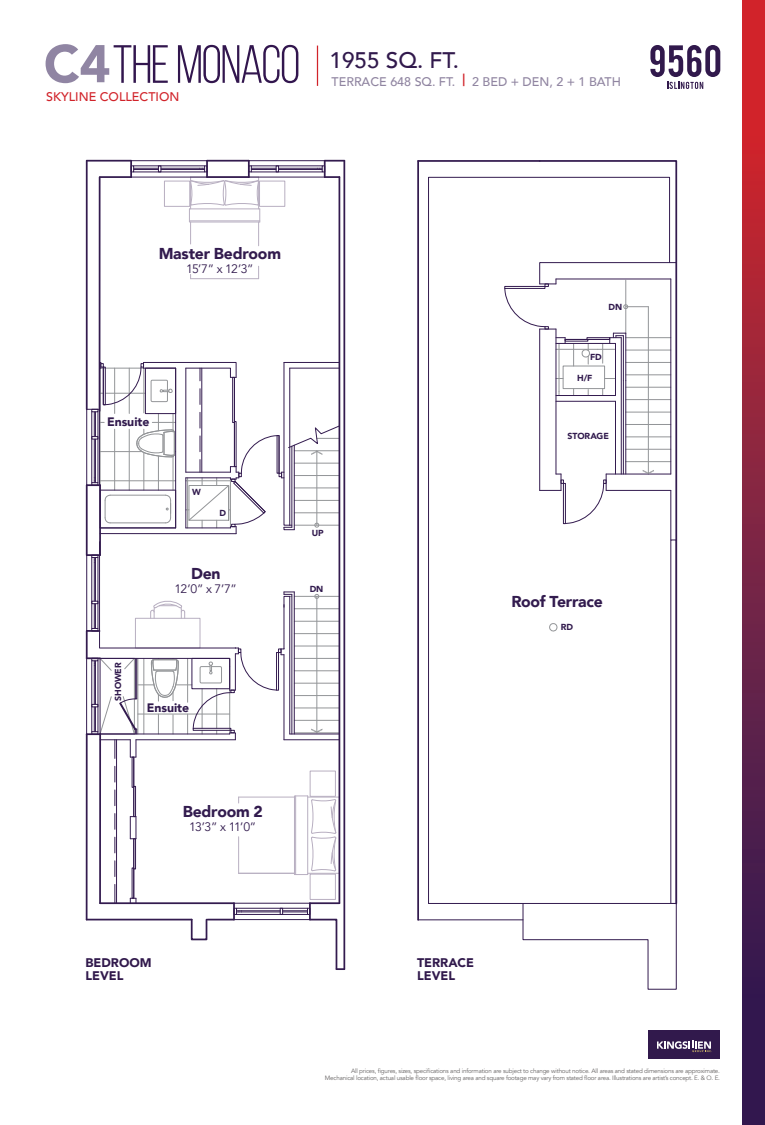
<style>
.page{position:relative;width:765px;height:1125px;background:#fff}
.page>*{position:absolute;margin:0;border:0;box-sizing:border-box;transform-origin:0 0}
.t1{font:53.75px "Bebas Neue";letter-spacing:-.03em;color:#32164e}
.t2{font:500 22.5px "Avenir";color:#31194c}
.t3{font:900 15.75px "Avenir";letter-spacing:-.015em;color:#321b4e}
.t4{font:500 12.5px "Avenir";color:#9085a1}
.t5{font:900 12.5px/13.8px "Avenir";color:#31194c}
.t6{font:500 12.5px "Avenir";color:#d1232a}
.t7{font:12.25px "Avenir";letter-spacing:-.07em;color:#321b4e}
.t8{font:900 12.25px "Avenir";letter-spacing:-.005em;color:#321b4e}
.t9{font:900 8.75px "Avenir";letter-spacing:-.01em;color:#321b4e}
.t10{font:6.25px/7.5px "Avenir";letter-spacing:-.03em;color:#676464;text-align:right}
.s1{font-family:"Avenir";font-weight:900;font-size:52.5px;color:#9085a3}
</style>
<div class="page">
<hr style="left:418px;top:160px;width:122px;height:2px;background:#331b4f">
<hr style="left:417px;top:161px;width:2px;height:759px;background:#331b4f">
<svg style="left:428px;top:176px;width:110px;height:728px"></svg>
<svg style="left:504px;top:262px;width:34px;height:104px"></svg>
<hr style="left:418px;top:919px;width:105px;height:1px;background:#331b4f">
<svg style="left:522px;top:903px;width:155px;height:87px"></svg>
<svg style="left:538px;top:160px;width:140px;height:745px"></svg>
<hr style="left:429px;top:903px;width:94px;height:1px;background:#331b4f">
<div style="left:310px;top:771px;width:26px;height:26px;border:1px solid #b8afc1"></div>
<div style="left:310px;top:874px;width:26px;height:26px;border:1px solid #b8afc1"></div>
<hr style="left:239px;top:873px;width:55px;height:1px;background:#b8afc1">
<hr style="left:308px;top:873px;width:31px;height:1px;background:#b8afc1">
<hr style="left:239px;top:797px;width:55px;height:1px;background:#b8afc1">
<hr style="left:308px;top:797px;width:31px;height:1px;background:#b8afc1">
<hr style="left:238px;top:837px;width:1px;height:36px;background:#b8afc1">
<svg style="left:294px;top:795px;width:42px;height:80px"></svg>
<hr style="left:191px;top:278px;width:68px;height:1px;background:#b8afc1">
<svg style="left:258px;top:266px;width:1px;height:12px"></svg>
<div style="left:164px;top:181px;width:26px;height:26px;border:1px solid #b8afc1"></div>
<div style="left:259px;top:181px;width:26px;height:26px;border:1px solid #b8afc1"></div>
<svg style="left:314px;top:594px;width:6px;height:5px"></svg>
<hr style="left:317px;top:596px;width:1px;height:137px;background:#939598">
<hr style="left:294px;top:708px;width:45px;height:1px;background:#939598">
<hr style="left:294px;top:733px;width:45px;height:1px;background:#939598">
<hr style="left:294px;top:695px;width:45px;height:1px;background:#939598">
<hr style="left:294px;top:683px;width:45px;height:1px;background:#939598">
<hr style="left:294px;top:670px;width:45px;height:1px;background:#939598">
<hr style="left:294px;top:658px;width:45px;height:1px;background:#939598">
<hr style="left:294px;top:646px;width:45px;height:1px;background:#939598">
<hr style="left:294px;top:633px;width:45px;height:1px;background:#939598">
<hr style="left:294px;top:621px;width:45px;height:1px;background:#939598">
<hr style="left:294px;top:608px;width:45px;height:1px;background:#939598">
<hr style="left:294px;top:596px;width:45px;height:1px;background:#939598">
<hr style="left:294px;top:720px;width:45px;height:1px;background:#939598">
<hr style="left:100px;top:176px;width:31px;height:2px;background:#331b4f">
<hr style="left:249px;top:177px;width:76px;height:1px;background:#331b4f">
<hr style="left:249px;top:160px;width:76px;height:1px;background:#331b4f">
<hr style="left:131px;top:177px;width:76px;height:1px;background:#331b4f">
<hr style="left:131px;top:160px;width:76px;height:1px;background:#331b4f">
<hr style="left:207px;top:160px;width:42px;height:2px;background:#331b4f">
<hr style="left:87px;top:160px;width:44px;height:2px;background:#331b4f">
<hr style="left:290px;top:734px;width:49px;height:1px;background:#331b4f">
<hr style="left:294px;top:592px;width:1px;height:142px;background:#331b4f">
<svg style="left:311px;top:729px;width:11px;height:4px"></svg>
<hr style="left:339px;top:177px;width:1px;height:726px;background:#331b4f">
<hr style="left:343px;top:161px;width:2px;height:808px;background:#331b4f">
<hr style="left:86px;top:734px;width:2px;height:186px;background:#331b4f">
<hr style="left:86px;top:631px;width:2px;height:27px;background:#331b4f">
<hr style="left:86px;top:485px;width:2px;height:70px;background:#331b4f">
<hr style="left:86px;top:161px;width:2px;height:248px;background:#331b4f">
<hr style="left:99px;top:734px;width:2px;height:169px;background:#331b4f">
<hr style="left:99px;top:485px;width:2px;height:70px;background:#331b4f">
<hr style="left:99px;top:177px;width:2px;height:234px;background:#331b4f">
<hr style="left:310px;top:902px;width:29px;height:2px;background:#331b4f">
<hr style="left:100px;top:902px;width:134px;height:2px;background:#331b4f">
<hr style="left:87px;top:919px;width:105px;height:1px;background:#331b4f">
<hr style="left:279px;top:169px;width:38px;height:1px;background:#331b4f">
<hr style="left:279px;top:168px;width:38px;height:1px;background:#331b4f">
<hr style="left:251px;top:165px;width:71px;height:1px;background:#331b4f">
<hr style="left:251px;top:171px;width:71px;height:1px;background:#331b4f">
<hr style="left:161px;top:169px;width:39px;height:1px;background:#331b4f">
<hr style="left:161px;top:168px;width:39px;height:1px;background:#331b4f">
<svg style="left:130px;top:161px;width:31px;height:16px"></svg>
<hr style="left:134px;top:165px;width:71px;height:1px;background:#331b4f">
<hr style="left:134px;top:171px;width:71px;height:1px;background:#331b4f">
<svg style="left:189px;top:161px;width:90px;height:85px"></svg>
<hr style="left:99px;top:542px;width:1px;height:106px;background:#331b4f">
<hr style="left:86px;top:409px;width:1px;height:76px;background:#331b4f">
<hr style="left:86px;top:555px;width:1px;height:76px;background:#331b4f">
<hr style="left:95px;top:562px;width:1px;height:39px;background:#331b4f">
<hr style="left:94px;top:562px;width:1px;height:39px;background:#331b4f">
<hr style="left:91px;top:558px;width:1px;height:70px;background:#331b4f">
<hr style="left:98px;top:558px;width:1px;height:70px;background:#331b4f">
<svg style="left:87px;top:554px;width:12px;height:8px"></svg>
<hr style="left:234px;top:919px;width:76px;height:1px;background:#331b4f">
<hr style="left:234px;top:903px;width:76px;height:1px;background:#331b4f">
<hr style="left:241px;top:911px;width:39px;height:1px;background:#331b4f">
<hr style="left:241px;top:910px;width:39px;height:1px;background:#331b4f">
<hr style="left:237px;top:908px;width:71px;height:1px;background:#331b4f">
<hr style="left:237px;top:914px;width:71px;height:1px;background:#331b4f">
<div style="left:191px;top:919px;width:16px;height:21px;border:2px solid #331b4f"></div>
<svg style="left:207px;top:903px;width:34px;height:17px"></svg>
<hr style="left:284px;top:739px;width:55px;height:1px;background:#331b4f">
<div style="left:133px;top:786px;width:3px;height:31px;border:1px solid #331b4f"></div>
<hr style="left:133px;top:757px;width:1px;height:60px;background:#331b4f">
<div style="left:133px;top:838px;width:3px;height:31px;border:1px solid #331b4f"></div>
<hr style="left:133px;top:839px;width:1px;height:59px;background:#331b4f">
<svg style="left:130px;top:898px;width:7px;height:5px"></svg>
<svg style="left:130px;top:816px;width:7px;height:23px"></svg>
<svg style="left:114px;top:766px;width:1px;height:16px"></svg>
<svg style="left:114px;top:790px;width:1px;height:16px"></svg>
<svg style="left:114px;top:814px;width:1px;height:15px"></svg>
<svg style="left:114px;top:837px;width:1px;height:16px"></svg>
<svg style="left:114px;top:861px;width:1px;height:16px"></svg>
<svg style="left:114px;top:884px;width:1px;height:19px"></svg>
<hr style="left:116px;top:740px;width:1px;height:163px;background:#331b4f">
<svg style="left:87px;top:362px;width:252px;height:172px"></svg>
<hr style="left:86px;top:658px;width:1px;height:76px;background:#331b4f">
<svg style="left:280px;top:903px;width:64px;height:67px"></svg>
<svg style="left:317px;top:160px;width:27px;height:18px"></svg>
<div style="left:100px;top:490px;width:76px;height:38px;border:1px solid #331b4f"></div>
<svg style="left:87px;top:592px;width:207px;height:166px"></svg>
<div style="left:100px;top:658px;width:35px;height:76px;border:1px solid #331b4f"></div>
<hr style="left:317px;top:46px;width:1px;height:40px;background:#d1232a">
<svg style="left:650px;top:45px;width:70px;height:44px"></svg>
<div style="left:742px;top:0;width:23px;height:1125px;background:linear-gradient(to bottom,#dd292a,#1e1a57)"></div>
<div style="left:648px;top:1031px;width:72px;height:28px;background:#31194c"></div>
<svg style="left:657px;top:1040px;width:55px;height:13px"></svg>
<h1 class="t1" style="left:44px;top:36px;width:258px"><span class="s1">C4</span>THE MONACO</h1>
<h3 class="t6" style="left:46px;top:88px;width:135px">SKYLINE COLLECTION</h3>
<h2 class="t2" style="left:330px;top:46px;width:131px">1955 SQ. FT.</h2>
<h3 class="t4" style="left:332px;top:73px;width:135px">TERRACE 648 SQ. FT. <sup>|</sup></h3>
<h3 class="t4" style="left:472px;top:73px;width:150px">2 BED + DEN, 2 + 1 BATH</h3>
<h3 class="t3" style="left:159px;top:243px;width:124px">Master Bedroom</h3>
<h3 class="t7" style="left:186px;top:261px;width:69px">15’7” x 12’3”</h3>
<h3 class="t8" style="left:107px;top:414px;width:44px">Ensuite</h3>
<h3 class="t9" style="left:192px;top:487px;width:10px">W</h3>
<h3 class="t9" style="left:220px;top:507px;width:8px">D</h3>
<h3 class="t3" style="left:191px;top:564px;width:31px">Den</h3>
<h3 class="t7" style="left:175px;top:581px;width:64px">12’0” x 7’7”</h3>
<h3 class="t9" style="left:169px;top:584px;width:15px">DN</h3>
<h3 class="t9" style="left:112px;top:701px;width:40px;rotate:-90deg">SHOWER</h3>
<h3 class="t8" style="left:147px;top:700px;width:44px">Ensuite</h3>
<h3 class="t3" style="left:183px;top:801px;width:82px">Bedroom 2</h3>
<h3 class="t7" style="left:189px;top:819px;width:69px">13’3” x 11’0”</h3>
<h3 class="t9" style="left:312px;top:528px;width:13px">UP</h3>
<h3 class="t9" style="left:310px;top:583px;width:15px">DN</h3>
<h3 class="t9" style="left:608px;top:302px;width:15px">DN</h3>
<h3 class="t9" style="left:590px;top:351px;width:13px">FD</h3>
<h3 class="t9" style="left:577px;top:372px;width:17px">H/F</h3>
<h3 class="t9" style="left:568px;top:430px;width:43px">STORAGE</h3>
<h3 class="t3" style="left:511px;top:591px;width:93px">Roof Terrace</h3>
<h3 class="t9" style="left:561px;top:621px;width:14px">RD</h3>
<h3 class="t5" style="left:86px;top:956px;width:68px">BEDROOM<br>LEVEL</h3>
<h3 class="t5" style="left:417px;top:956px;width:58px">TERRACE<br>LEVEL</h3>
<p class="t10" style="left:325px;top:1067px;width:397px">All prices, figures, sizes, specifications and information are subject to change without notice. All areas and stated dimensions are approximate.<br>Mechanical location, actual usable floor space, living area and square footage may vary from stated floor area. Illustrations are artist’s concept. E. &amp; O. E.</p>
</div>
